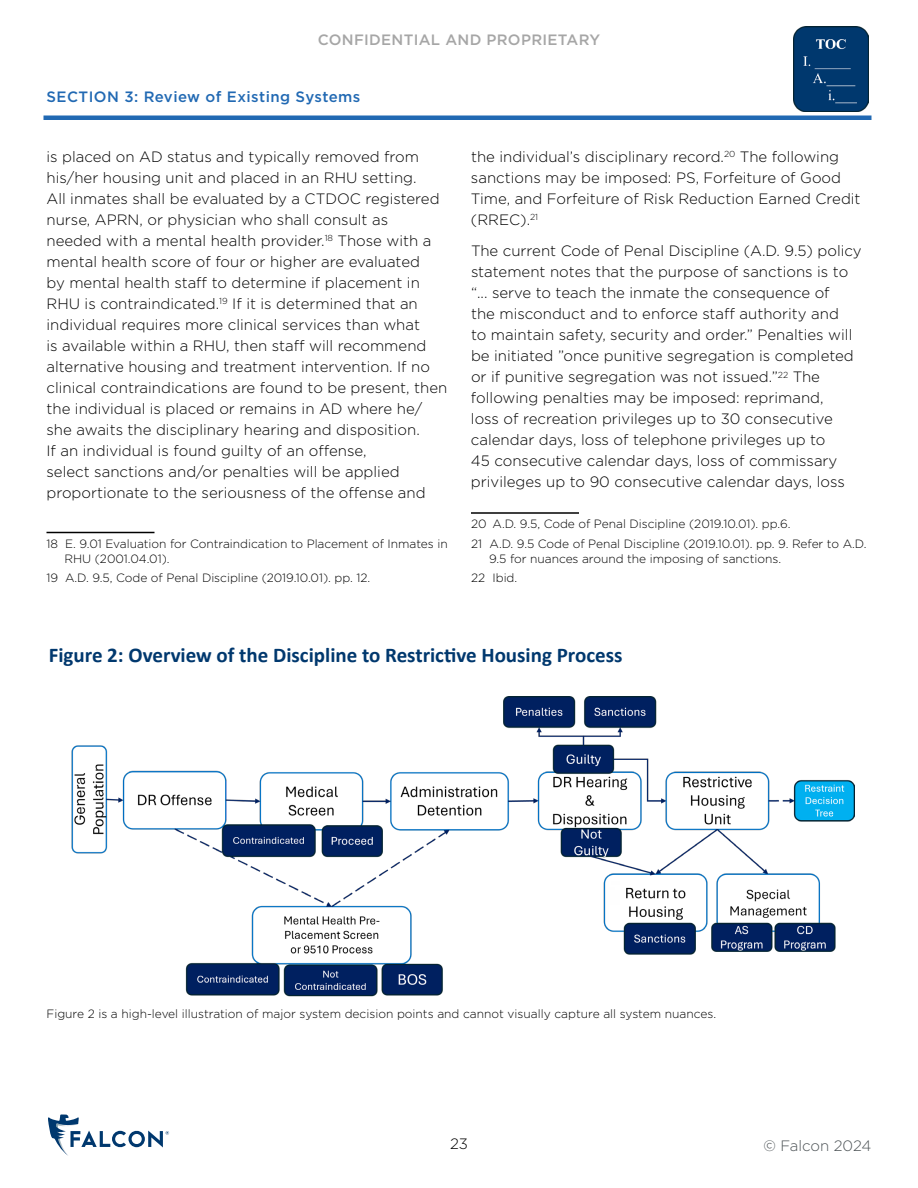
<style>
.page{position:relative;width:918px;height:1188px;background:#fff}
.page>*{position:absolute;margin:0;border:0;box-sizing:border-box;transform-origin:0 0}
.t1{font:700 21px "Calibri";color:#00386e}
.t2{font:300 15px/21px "Gotham";color:#000}
.t3{font:500 15px "Gotham";letter-spacing:.03em;color:#2169b3}
.t4{font:500 15px "Gotham";letter-spacing:.02em;color:#a6a6a6}
.t5{font:300 15px "Gotham";letter-spacing:-.005em;color:#4d5356}
.t6{font:300 12px/19.5px "Gotham";letter-spacing:-.005em;color:#000}
</style>
<div class="page">
<img style="left:794px;top:26px;width:74px;height:86px">
<hr style="left:46px;top:532px;width:108px;height:1px;background:#000">
<hr style="left:471px;top:512px;width:108px;height:2px;background:#000">
<img style="left:71px;top:697px;width:783px;height:300px">
<svg style="left:48px;top:1114px;width:121px;height:42px"></svg>
<hr style="left:44px;top:116px;width:828px;height:4px;background:#2169b3">
<p class="t4" style="left:318px;top:30px;width:284px">CONFIDENTIAL AND PROPRIETARY</p>
<p class="t3" style="left:47px;top:87px;width:316px">SECTION 3: Review of Existing Systems</p>
<p class="t2" style="left:46px;top:146px;width:402px">is placed on AD status and typically removed from his/her housing unit and placed in an RHU setting.<br>All inmates shall be evaluated by a CTDOC registered nurse, APRN, or physician who shall consult as<br>needed with a mental health provider.<sup>18</sup> Those with a mental health score of four or higher are evaluated<br>by mental health staff to determine if placement in RHU is contraindicated.<sup>19</sup> If it is determined that an individual requires more clinical services than what<br>is available within a RHU, then staff will recommend alternative housing and treatment intervention. If no clinical contraindications are found to be present, then the individual is placed or remains in AD where he/ she awaits the disciplinary hearing and disposition.<br>If an individual is found guilty of an offense,<br>select sanctions and/or penalties will be applied proportionate to the seriousness of the offense and</p>
<p class="t6" style="left:64px;top:535px;width:385px;line-height:15px;text-indent:-18px">18 E. 9.01 Evaluation for Contraindication to Placement of Inmates in<br>RHU (2001.04.01).</p>
<p class="t6" style="left:46px;top:568px;width:325px">19 A.D. 9.5, Code of Penal Discipline (2019.10.01). pp. 12.</p>
<p class="t2" style="left:471px;top:146px;width:391px">the individual’s disciplinary record.<sup>20</sup> The following sanctions may be imposed: PS, Forfeiture of Good Time, and Forfeiture of Risk Reduction Earned Credit (RREC).<sup>21</sup></p>
<p class="t2" style="left:471px;top:240px;width:392px">The current Code of Penal Discipline (A.D. 9.5) policy statement notes that the purpose of sanctions is to “... serve to teach the inmate the consequence of<br>the misconduct and to enforce staff authority and<br>to maintain safety, security and order.” Penalties will be initiated ”once punitive segregation is completed or if punitive segregation was not issued.”<sup>22</sup> The following penalties may be imposed: reprimand,<br>loss of recreation privileges up to 30 consecutive calendar days, loss of telephone privileges up to<br>45 consecutive calendar days, loss of commissary privileges up to 90 consecutive calendar days, loss</p>
<p class="t6" style="left:471px;top:514px;width:397px">20 A.D. 9.5, Code of Penal Discipline (2019.10.01). pp.6.<br>21 A.D. 9.5 Code of Penal Discipline (2019.10.01). pp. 9. Refer to A.D.</p>
<p class="t6" style="left:471px;top:548px;width:312px;text-indent:18px">9.5 for nuances around the imposing of sanctions.<br>22 Ibid.</p>
<h1 class="t1" style="left:49px;top:640px;width:575px">Figure 2: Overview of the Discipline to Restrictive Housing Process</h1>
<p class="t6" style="left:46px;top:1003px;width:671px">Figure 2 is a high-level illustration of major system decision points and cannot visually capture all system nuances.</p>
<p class="t2" style="left:450px;top:1133px;width:19px">23</p>
<p class="t5" style="left:763px;top:1136px;width:110px">© Falcon 2024</p>
</div>
